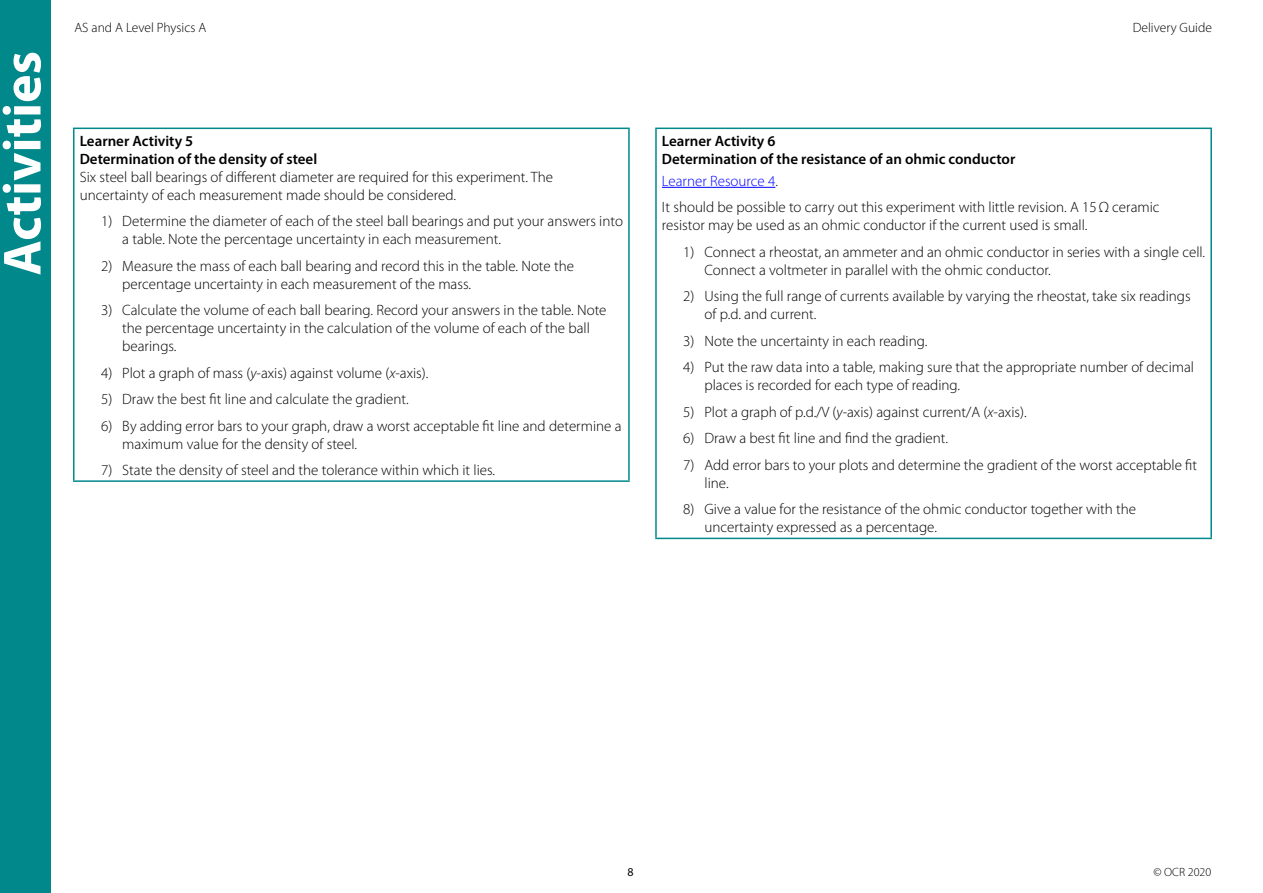
<style>
.page{position:relative;width:1263px;height:893px;background:#fff}
.page>*{position:absolute;margin:0;border:0;box-sizing:border-box;transform-origin:0 0}
.t1{font:700 54px "Myriad Pro";color:#fff}
.TCont_Body_number{font:300 15px/18px "Myriad Pro";color:#000}
.TCont_body{font:300 15px/18px "Myriad Pro";color:#000}
.Body_semi_10pt{font:600 15px/18px "Myriad Pro";color:#000}
.TCont_H3{font:600 15px "Myriad Pro";color:#000}
.TCont_body-2{font:300 15px "Myriad Pro";color:#00f}
.t2{font:300 13.5px "Myriad Pro";color:#000}
.t3{font:300 12px "Myriad Pro";color:#000}
.t4{font:12px "Myriad Pro";color:#000}
.s1{font-style:italic}
.s2{color:#000}
</style>
<div class="page">
<div style="left:0;top:0;width:51px;height:893px;background:#00888b"></div>
<hr style="left:73px;top:128px;width:557px;height:1px;background:#00888b">
<hr style="left:73px;top:129px;width:1px;height:351px;background:#00888b">
<hr style="left:628px;top:129px;width:2px;height:351px;background:#00888b">
<hr style="left:73px;top:480px;width:557px;height:2px;background:#00888b">
<hr style="left:655px;top:128px;width:557px;height:1px;background:#00888b">
<hr style="left:655px;top:129px;width:2px;height:409px;background:#00888b">
<hr style="left:1210px;top:129px;width:2px;height:409px;background:#00888b">
<hr style="left:655px;top:538px;width:557px;height:1px;background:#00888b">
<hr style="left:662px;top:187px;width:113px;height:1px;background:#00f">
<h1 class="t1" style="left:-13px;top:275px;width:226px;rotate:-90deg">Activities</h1>
<p class="t2" style="left:74px;top:21px;width:133px">AS and A Level Physics A</p>
<p class="t2" style="left:1133px;top:21px;width:81px">Delivery Guide</p>
<p class="Body_semi_10pt" style="left:80px;top:131px;width:115px">Learner Activity 5</p>
<h3 class="TCont_H3" style="left:80px;top:149px;width:239px">Determination of the density of steel</h3>
<p class="TCont_body" style="left:80px;top:168px;width:475px">Six steel ball bearings of different diameter are required for this experiment. The uncertainty of each measurement made should be considered.</p>
<p class="TCont_Body_number" style="left:122px;top:212px;width:502px;text-indent:-21px">1) Determine the diameter of each of the steel ball bearings and put your answers into a table. Note the percentage uncertainty in each measurement.</p>
<p class="TCont_Body_number" style="left:122px;top:257px;width:453px;text-indent:-21px">2) Measure the mass of each ball bearing and record this in the table. Note the percentage uncertainty in each measurement of the mass.</p>
<p class="TCont_Body_number" style="left:122px;top:301px;width:486px;text-indent:-21px">3) Calculate the volume of each ball bearing. Record your answers in the table. Note the percentage uncertainty in the calculation of the volume of each of the ball bearings.</p>
<p class="TCont_Body_number" style="left:101px;top:364px;width:329px">4) Plot a graph of mass (<span class="s1">y</span>-axis) against volume (<span class="s1">x</span>-axis).</p>
<p class="TCont_Body_number" style="left:101px;top:390px;width:309px">5) Draw the best fit line and calculate the gradient.</p>
<p class="TCont_Body_number" style="left:122px;top:417px;width:501px;text-indent:-21px">6) By adding error bars to your graph, draw a worst acceptable fit line and determine a maximum value for the density of steel.</p>
<p class="TCont_Body_number" style="left:101px;top:461px;width:396px">7) State the density of steel and the tolerance within which it lies.</p>
<p class="Body_semi_10pt" style="left:662px;top:131px;width:355px">Learner Activity 6<br>Determination of the resistance of an ohmic conductor</p>
<p class="TCont_body-2" style="left:662px;top:173px;width:118px">Learner Resource 4<span class="s2">.</span></p>
<p class="TCont_body" style="left:662px;top:199px;width:499px">It should be possible to carry out this experiment with little revision. A 15Ω ceramic resistor may be used as an ohmic conductor if the current used is small.</p>
<p class="TCont_Body_number" style="left:704px;top:243px;width:502px;text-indent:-21px">1) Connect a rheostat, an ammeter and an ohmic conductor in series with a single cell.<br>Connect a voltmeter in parallel with the ohmic conductor.</p>
<p class="TCont_Body_number" style="left:704px;top:288px;width:488px;text-indent:-21px">2) Using the full range of currents available by varying the rheostat, take six readings of p.d. and current.</p>
<p class="TCont_Body_number" style="left:683px;top:332px;width:246px">3) Note the uncertainty in each reading.</p>
<p class="TCont_Body_number" style="left:704px;top:359px;width:491px;text-indent:-21px">4) Put the raw data into a table, making sure that the appropriate number of decimal places is recorded for each type of reading.</p>
<p class="TCont_Body_number" style="left:683px;top:403px;width:345px">5) Plot a graph of p.d./V (<span class="s1">y</span>-axis) against current/A (<span class="s1">x</span>-axis).</p>
<p class="TCont_Body_number" style="left:683px;top:430px;width:266px">6) Draw a best fit line and find the gradient.</p>
<p class="TCont_Body_number" style="left:704px;top:456px;width:494px;text-indent:-21px">7) Add error bars to your plots and determine the gradient of the worst acceptable fit line.</p>
<p class="TCont_Body_number" style="left:704px;top:501px;width:433px;text-indent:-21px">8) Give a value for the resistance of the ohmic conductor together with the uncertainty expressed as a percentage.</p>
<p class="t4" style="left:627px;top:865px;width:8px">8</p>
<p class="t3" style="left:1153px;top:866px;width:59px">© OCR 2020</p>
</div>
